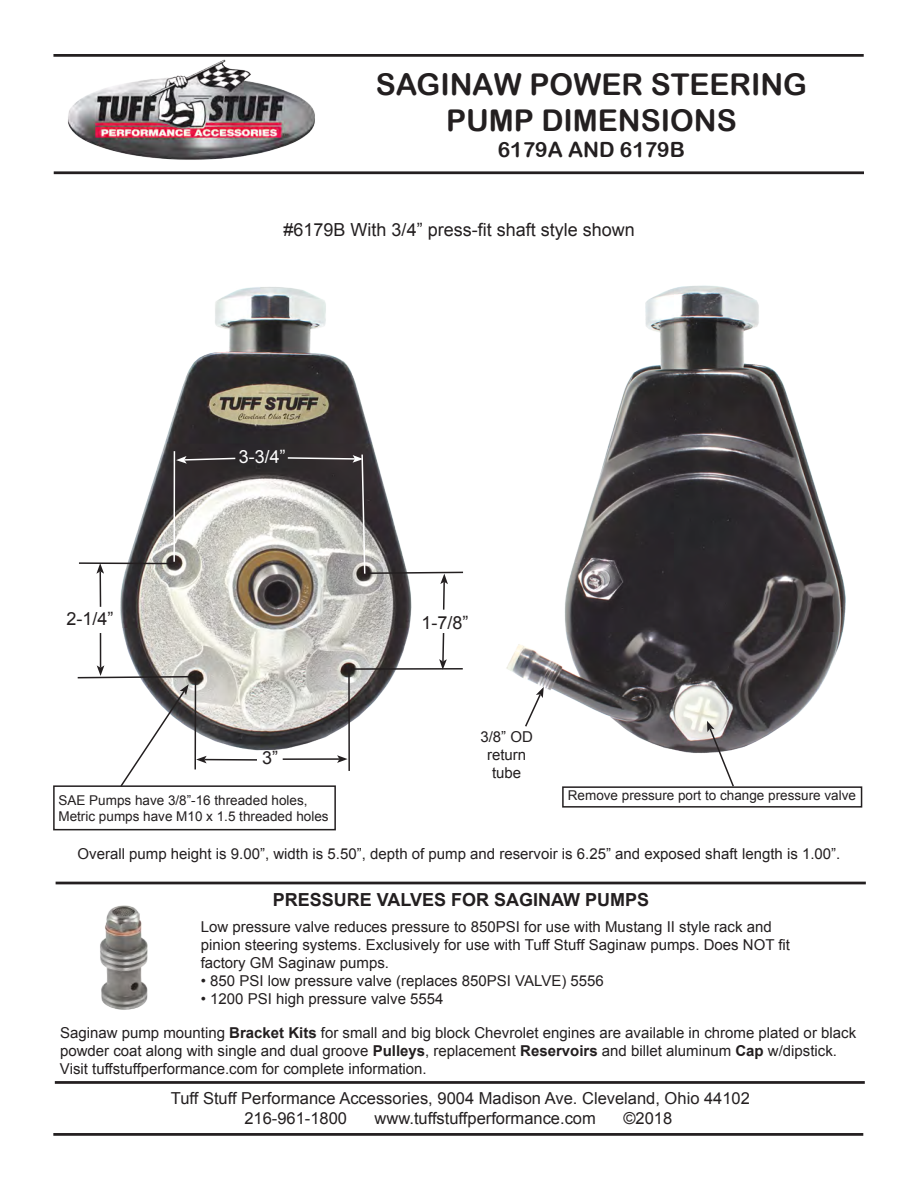
<style>
.page{position:relative;width:918px;height:1188px;background:#fff}
.page>*{position:absolute;margin:0;border:0;box-sizing:border-box;transform-origin:0 0}
.t1{font:30px/36px "Arial Rounded MT Bold";color:#231f20;text-align:center}
.t2{font:21px "Arial Rounded MT Bold";color:#231f20}
.t3{font:18px "Arial";color:#231f20}
.t4{font:700 18px "Arial";color:#231f20}
.t5{font:18px "Arial";color:#fff}
.t6{font:16.5px/19.8px "Arial";color:#231f20}
.t7{font:15px/18px "Arial";color:#231f20}
.t8{font:13.5px/16.2px "Arial";color:#231f20}
.s1{font-weight:700}
</style>
<div class="page">
<div style="left:53px;top:54px;width:811px;height:3px;border:2px solid #231f20"></div>
<div style="left:54px;top:171px;width:810px;height:3px;border:2px solid #231f20"></div>
<img style="left:68px;top:59px;width:247px;height:101px">
<svg style="left:439px;top:633px;width:8px;height:35px"></svg>
<img style="left:101px;top:287px;width:310px;height:473px">
<div style="left:53px;top:785px;width:283px;height:45px;border:2px solid #231f20"></div>
<hr style="left:352px;top:668px;width:111px;height:2px;background:#231f20">
<hr style="left:79px;top:562px;width:94px;height:2px;background:#231f20">
<hr style="left:348px;top:669px;width:2px;height:102px;background:#231f20">
<hr style="left:173px;top:451px;width:2px;height:111px;background:#fff">
<hr style="left:283px;top:758px;width:56px;height:2px;background:#231f20">
<svg style="left:334px;top:753px;width:14px;height:10px"></svg>
<hr style="left:204px;top:759px;width:53px;height:2px;background:#231f20">
<svg style="left:285px;top:426px;width:179px;height:193px"></svg>
<hr style="left:99px;top:571px;width:2px;height:36px;background:#231f20">
<svg style="left:96px;top:564px;width:12px;height:13px"></svg>
<svg style="left:176px;top:434px;width:62px;height:51px;background:#363133"></svg>
<svg style="left:75px;top:622px;width:135px;height:166px"></svg>
<img style="left:506px;top:285px;width:340px;height:468px">
<div style="left:562px;top:786px;width:300px;height:22px;border:1px solid #231f20"></div>
<svg style="left:707px;top:721px;width:28px;height:67px"></svg>
<svg style="left:524px;top:687px;width:20px;height:41px"></svg>
<div style="left:55px;top:1081px;width:810px;height:3px;border:1px solid #231f20"></div>
<div style="left:53px;top:1133px;width:810px;height:3px;border:1px solid #231f20"></div>
<div style="left:56px;top:882px;width:810px;height:2px;border:1px solid #231f20"></div>
<img style="left:100px;top:905px;width:48px;height:105px">
<h1 class="t1" style="left:376px;top:66px;width:433px">SAGINAW POWER STEERING<br>PUMP DIMENSIONS</h1>
<h2 class="t2" style="left:498px;top:137px;width:189px">6179A AND 6179B</h2>
<p class="t3" style="left:284px;top:218px;width:353px">#6179B With 3/4” press-fit shaft style shown</p>
<p class="t3" style="left:67px;top:607px;width:49px">2-1/4”</p>
<p class="t5" style="left:239px;top:445px;width:49px;rotate:-1deg">3-3/4”</p>
<p class="t3" style="left:262px;top:746px;width:18px">3”</p>
<p class="t8" style="left:58px;top:792px;width:272px">SAE Pumps have 3/8”-16 threaded holes,<br>Metric pumps have M10 x 1.5 threaded holes</p>
<p class="t3" style="left:422px;top:610px;width:49px">1-7/8”</p>
<p class="t7" style="left:480px;top:727px;width:54px;text-align:center">3/8” OD return tube</p>
<p class="t8" style="left:568px;top:788px;width:290px">Remove pressure port to change pressure valve</p>
<p class="t7" style="left:78px;top:845px;width:764px">Overall pump height is 9.00”, width is 5.50”, depth of pump and reservoir is 6.25” and exposed shaft length is 1.00”.</p>
<p class="t4" style="left:273px;top:888px;width:378px">PRESSURE VALVES FOR SAGINAW PUMPS</p>
<p class="t7" style="left:201px;top:918px;width:591px">Low pressure valve reduces pressure to 850PSI for use with Mustang II style rack and pinion steering systems. Exclusively for use with Tuff Stuff Saginaw pumps. Does NOT fit factory GM Saginaw pumps.</p>
<p class="t7" style="left:201px;top:972px;width:405px">• 850 PSI low pressure valve (replaces 850PSI VALVE) 5556</p>
<p class="t7" style="left:201px;top:990px;width:244px">• 1200 PSI high pressure valve 5554</p>
<p class="t7" style="left:60px;top:1024px;width:798px">Saginaw pump mounting <span class="s1">Bracket Kits</span> for small and big block Chevrolet engines are available in chrome plated or black powder coat along with single and dual groove <span class="s1">Pulleys</span>, replacement <span class="s1">Reservoirs</span> and billet aluminum <span class="s1">Cap</span> w/dipstick.<br>Visit tuffstuffperformance.com for complete information.</p>
<p class="t6" style="left:244px;top:1088px;width:507px;text-indent:-73px">Tuff Stuff Performance Accessories, 9004 Madison Ave. Cleveland, Ohio 44102<br>216-961-1800</p>
<p class="t6" style="left:375px;top:1108px;width:223px">www.tuffstuffperformance.com</p>
<p class="t6" style="left:623px;top:1108px;width:50px">©2018</p>
</div>
